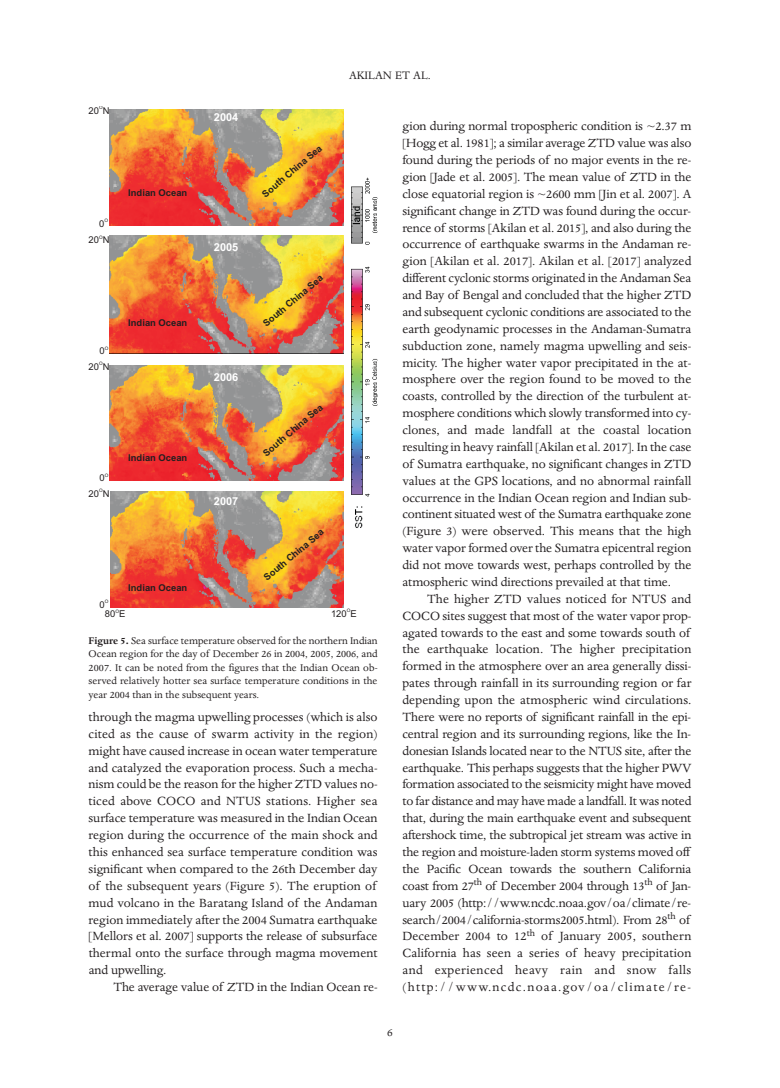
<style>
.page{position:relative;width:780px;height:1088px;background:#fff}
.page>*{position:absolute;margin:0;border:0;box-sizing:border-box;transform-origin:0 0}
.t1{font:13.75px/16.9px "Dante";letter-spacing:-.005em;color:#231f20;text-align:justify}
.t2{font:12.5px "Dante";color:#231f20}
.t3{font:11.25px/13.5px "Dante";color:#231f20;text-align:justify}
.t4{font:700 11px "Arial";color:#fff}
.t5{font:700 9.38px "Arial";color:#231f20}
.t6{font:9.38px "Arial";color:#231f20}
.t7{font:4.75px "Arial";color:#231f20}
.s1{font-weight:700}
</style>
<div class="page">
<img style="left:110px;top:110px;width:233px;height:116px">
<img style="left:110px;top:236px;width:233px;height:117px">
<img style="left:110px;top:365px;width:233px;height:115px">
<img style="left:110px;top:492px;width:233px;height:115px">
<img style="left:351px;top:177px;width:26px;height:351px">
<p class="t2" style="left:349px;top:68px;width:83px">AKILAN ET AL.</p>
<p class="t7" style="left:99px;top:104px;width:5px">O</p>
<p class="t6" style="left:89px;top:104px;width:22px">20 N</p>
<p class="t6" style="left:99px;top:218px;width:7px">0</p>
<p class="t7" style="left:104px;top:218px;width:5px">O</p>
<p class="t7" style="left:99px;top:234px;width:5px">O</p>
<p class="t6" style="left:89px;top:234px;width:22px">20 N</p>
<p class="t5" style="left:128px;top:187px;width:61px">Indian Ocean</p>
<p class="t6" style="left:99px;top:345px;width:7px">0</p>
<p class="t7" style="left:105px;top:345px;width:5px">O</p>
<p class="t7" style="left:99px;top:361px;width:5px">O</p>
<p class="t6" style="left:89px;top:361px;width:22px">20 N</p>
<p class="t5" style="left:128px;top:316px;width:61px">Indian Ocean</p>
<p class="t6" style="left:99px;top:472px;width:7px">0</p>
<p class="t7" style="left:105px;top:472px;width:5px">O</p>
<p class="t7" style="left:99px;top:487px;width:5px">O</p>
<p class="t6" style="left:89px;top:487px;width:22px">20 N</p>
<p class="t5" style="left:128px;top:452px;width:61px">Indian Ocean</p>
<p class="t5" style="left:128px;top:581px;width:61px">Indian Ocean</p>
<p class="t4" style="left:214px;top:110px;width:26px">2004</p>
<p class="t4" style="left:214px;top:240px;width:26px">2005</p>
<p class="t4" style="left:214px;top:369px;width:26px">2006</p>
<p class="t4" style="left:214px;top:493px;width:26px">2007</p>
<p class="t5" style="left:259px;top:190px;width:76px;rotate:-40deg">South China Sea</p>
<p class="t5" style="left:260px;top:320px;width:76px;rotate:-40deg">South China Sea</p>
<p class="t5" style="left:260px;top:449px;width:76px;rotate:-40deg">South China Sea</p>
<p class="t5" style="left:261px;top:574px;width:76px;rotate:-40deg">South China Sea</p>
<p class="t6" style="left:99px;top:599px;width:7px">0</p>
<p class="t7" style="left:105px;top:599px;width:5px">O</p>
<p class="t7" style="left:347px;top:607px;width:5px">O</p>
<p class="t7" style="left:115px;top:608px;width:5px">O</p>
<p class="t6" style="left:331px;top:607px;width:27px">120 E</p>
<p class="t6" style="left:105px;top:608px;width:22px">80 E</p>
<p class="t3" style="left:89px;top:633px;width:290px"><span class="s1">Figure 5.</span> Sea surface temperature observed for the northern Indian Ocean region for the day of December 26 in 2004, 2005, 2006, and 2007. It can be noted from the figures that the Indian Ocean ob&shy;served relatively hotter sea surface temperature conditions in the year 2004 than in the subsequent years.</p>
<p class="t1" style="left:89px;top:708px;width:290px">through the magma upwelling processes (which is also cited as the cause of swarm activity in the region) might have caused increase in ocean water temperature and catalyzed the evaporation process. Such a mecha&shy;nism could be the reason for the higher ZTD values no&shy;ticed above COCO and NTUS stations. Higher sea surface temperature was measured in the Indian Ocean region during the occurrence of the main shock and this enhanced sea surface temperature condition was significant when compared to the 26th December day of the subsequent years (Figure 5). The eruption of mud volcano in the Baratang Island of the Andaman region immediately after the 2004 Sumatra earthquake [Mellors et al. 2007] supports the release of subsurface thermal onto the surface through magma movement and upwelling.</p>
<p class="t1" style="left:113px;top:978px;width:265px">The average value of ZTD in the Indian Ocean re-</p>
<p class="t1" style="left:402px;top:117px;width:290px">gion during normal tropospheric condition is ~2.37 m [Hogg et al. 1981]; a similar average ZTD value was also found during the periods of no major events in the re&shy;gion [Jade et al. 2005]. The mean value of ZTD in the close equatorial region is ~2600 mm [Jin et al. 2007]. A significant change in ZTD was found during the occur&shy;rence of storms [Akilan et al. 2015], and also during the occurrence of earthquake swarms in the Andaman re&shy;gion [Akilan et al. 2017]. Akilan et al. [2017] analyzed different cyclonic storms originated in the Andaman Sea and Bay of Bengal and concluded that the higher ZTD and subsequent cyclonic conditions are associated to the earth geodynamic processes in the Andaman-Sumatra subduction zone, namely magma upwelling and seis&shy;micity. The higher water vapor precipitated in the at&shy;mosphere over the region found to be moved to the coasts, controlled by the direction of the turbulent at&shy;mosphere conditions which slowly transformed into cy&shy;clones, and made landfall at the coastal location resulting in heavy rainfall [Akilan et al. 2017]. In the case of Sumatra earthquake, no significant changes in ZTD values at the GPS locations, and no abnormal rainfall occurrence in the Indian Ocean region and Indian sub&shy;continent situated west of the Sumatra earthquake zone (Figure 3) were observed. This means that the high water vapor formed over the Sumatra epicentral region did not move towards west, perhaps controlled by the atmospheric wind directions prevailed at that time.</p>
<p class="t1" style="left:402px;top:590px;width:290px;text-indent:25px">The higher ZTD values noticed for NTUS and COCO sites suggest that most of the water vapor prop&shy;agated towards to the east and some towards south of the earthquake location. The higher precipitation formed in the atmosphere over an area generally dissi&shy;pates through rainfall in its surrounding region or far depending upon the atmospheric wind circulations.<br>There were no reports of significant rainfall in the epi&shy;central region and its surrounding regions, like the In&shy;donesian Islands located near to the NTUS site, after the earthquake. This perhaps suggests that the higher PWV formation associated to the seismicity might have moved to far distance and may have made a landfall. It was noted that, during the main earthquake event and subsequent aftershock time, the subtropical jet stream was active in the region and moisture-laden storm systems moved off the Pacific Ocean towards the southern California coast from 27<sup>th</sup> of December 2004 through 13<sup>th</sup> of Jan&shy;uary 2005 (http://www.ncdc.noaa.gov/oa/climate/re&shy;search/2004/california-storms2005.html). From 28<sup>th</sup> of December 2004 to 12<sup>th</sup> of January 2005, southern California has seen a series of heavy precipitation and experienced heavy rain and snow falls (http://www.ncdc.noaa.gov/oa/climate/re-</p>
<p class="t2" style="left:387px;top:1024px;width:7px">6</p>
</div>
